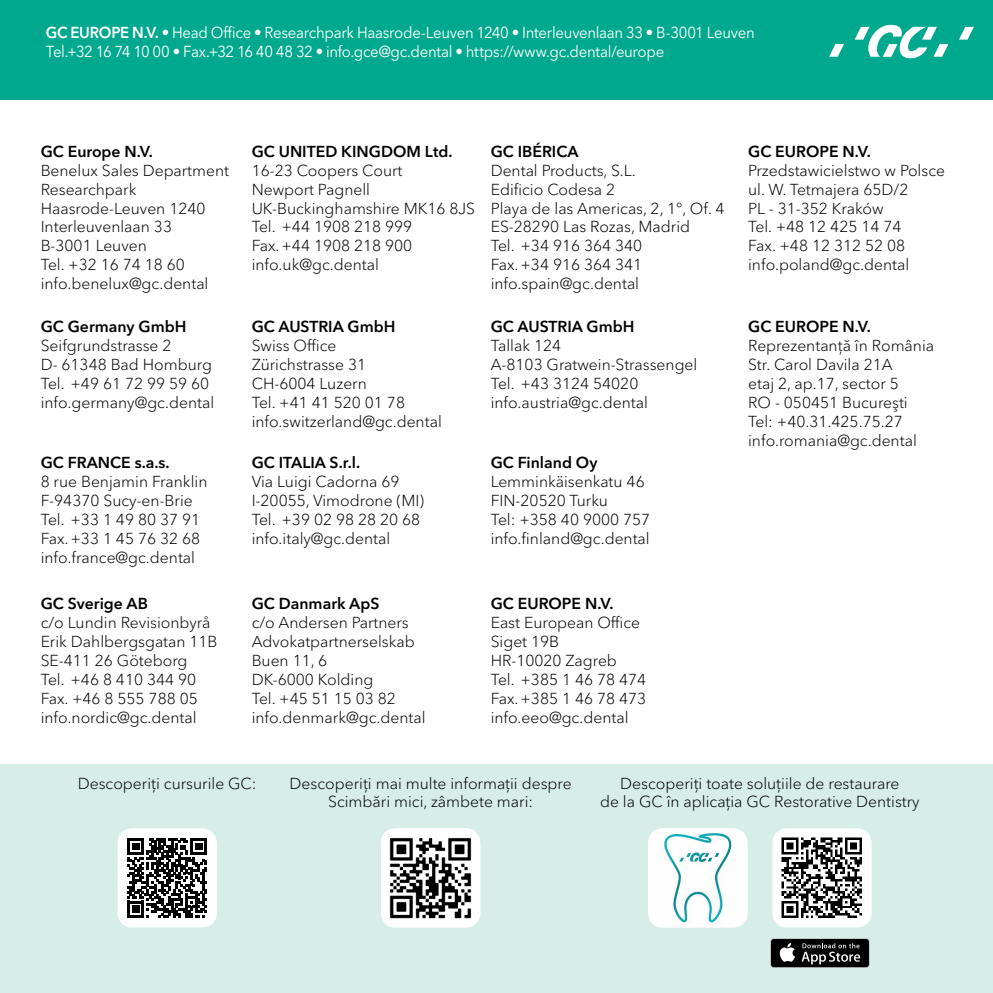
<style>
.page{position:relative;width:993px;height:993px;background:#fff}
.page>*{position:absolute;margin:0;border:0;box-sizing:border-box;transform-origin:0 0}
.t1{font:300 15.75px/18.9px "Avenir Next Cyr";color:#000}
.t2{font:600 15.75px "Avenir Next Cyr";color:#000}
.t3{font:15.75px/19.2px "Avenir Next Cyr";letter-spacing:-.02em;color:#fff;scale:.95 1}
.s1{font-weight:600}
.s2{font-weight:800}
</style>
<div class="page">
<div style="left:0;top:0;width:992px;height:99px;background:#00a88e"></div>
<svg style="left:959px;top:27px;width:14px;height:13px"></svg>
<svg style="left:854px;top:25px;width:94px;height:33px"></svg>
<svg style="left:829px;top:44px;width:14px;height:13px"></svg>
<div style="left:0;top:764px;width:992px;height:228px;background:#d6ede8"></div>
<img style="left:648px;top:828px;width:99px;height:99px">
<div style="left:117px;top:828px;width:100px;height:99px;background:#fff;border-radius:15px"></div>
<svg style="left:127px;top:838px;width:80px;height:79px"></svg>
<img style="left:381px;top:828px;width:99px;height:99px">
<img style="left:772px;top:828px;width:99px;height:99px">
<div style="left:770px;top:938px;width:99px;height:29px;background:#000;border-radius:3px"></div>
<div style="left:770px;top:938px;width:98px;height:28px;background:#000;border-radius:3px"></div>
<svg style="left:779px;top:943px;width:15px;height:18px"></svg>
<svg style="left:801px;top:943px;width:58px;height:21px"></svg>
<p class="t3" style="left:46px;top:23px;width:747px"><span class="s1">GC EUROPE N.V.</span> <span class="s2">•</span> Head Office • Researchpark Haasrode-Leuven 1240 • Interleuvenlaan 33 • B-3001 Leuven<br>Tel.+32 16 74 10 00 • Fax.+32 16 40 48 32 • info.gce@gc.dental • https://www.gc.dental/europe</p>
<p class="t2" style="left:41px;top:142px;width:114px">GC Europe N.V.</p>
<p class="t1" style="left:41px;top:161px;width:190px">Benelux Sales Department<br>Researchpark<br>Haasrode-Leuven 1240<br>Interleuvenlaan 33<br>B-3001 Leuven<br>Tel. +32 16 74 18 60 info.benelux@gc.dental</p>
<p class="t2" style="left:41px;top:317px;width:147px">GC Germany GmbH</p>
<p class="t1" style="left:41px;top:336px;width:175px">Seifgrundstrasse 2<br>D- 61348 Bad Homburg<br>Tel. +49 61 72 99 59 60 info.germany@gc.dental</p>
<p class="t2" style="left:41px;top:453px;width:130px">GC FRANCE s.a.s.</p>
<p class="t1" style="left:41px;top:472px;width:168px">8 rue Benjamin Franklin<br>F-94370 Sucy-en-Brie<br>Tel. +33 1 49 80 37 91<br>Fax.+33 1 45 76 32 68 info.france@gc.dental</p>
<p class="t2" style="left:41px;top:594px;width:109px">GC Sverige AB</p>
<p class="t1" style="left:41px;top:613px;width:178px">c/o Lundin Revisionbyrå<br>Erik Dahlbergsgatan 11B<br>SE-411 26 Göteborg<br>Tel. +46 8 410 344 90<br>Fax. +46 8 555 788 05 info.nordic@gc.dental</p>
<p class="t2" style="left:251px;top:142px;width:202px">GC UNITED KINGDOM Ltd.</p>
<p class="t1" style="left:251px;top:161px;width:225px">16-23 Coopers Court<br>Newport Pagnell<br>UK-Buckinghamshire MK16 8JS<br>Tel. +44 1908 218 999<br>Fax.+44 1908 218 900 info.uk@gc.dental</p>
<p class="t2" style="left:251px;top:317px;width:145px">GC AUSTRIA GmbH</p>
<p class="t1" style="left:251px;top:336px;width:192px">Swiss Office<br>Zürichstrasse 31<br>CH-6004 Luzern<br>Tel. +41 41 520 01 78 info.switzerland@gc.dental</p>
<p class="t2" style="left:251px;top:453px;width:110px">GC ITALIA S.r.l.</p>
<p class="t1" style="left:251px;top:472px;width:174px">Via Luigi Cadorna 69<br>I-20055, Vimodrone (MI)<br>Tel. +39 02 98 28 20 68 info.italy@gc.dental</p>
<p class="t2" style="left:490px;top:142px;width:89px">GC IBÉRICA</p>
<p class="t1" style="left:490px;top:161px;width:235px">Dental Products, S.L.<br>Edificio Codesa 2<br>Playa de las Americas, 2, 1°, Of. 4<br>ES-28290 Las Rozas, Madrid<br>Tel. +34 916 364 340<br>Fax.+34 916 364 341 info.spain@gc.dental</p>
<p class="t2" style="left:490px;top:317px;width:145px">GC AUSTRIA GmbH</p>
<p class="t1" style="left:490px;top:336px;width:208px">Tallak 124<br>A-8103 Gratwein-Strassengel<br>Tel. +43 3124 54020 info.austria@gc.dental</p>
<p class="t2" style="left:490px;top:453px;width:108px">GC Finland Oy</p>
<p class="t1" style="left:490px;top:472px;width:161px">Lemminkäisenkatu 46<br>FIN-20520 Turku<br>Tel: +358 40 9000 757 info.finland@gc.dental</p>
<p class="t2" style="left:251px;top:594px;width:129px">GC Danmark ApS</p>
<p class="t1" style="left:251px;top:613px;width:175px">c/o Andersen Partners<br>Advokatpartnerselskab<br>Buen 11, 6<br>DK-6000 Kolding<br>Tel. +45 51 15 03 82 info.denmark@gc.dental</p>
<p class="t2" style="left:490px;top:594px;width:124px">GC EUROPE N.V.</p>
<p class="t1" style="left:490px;top:613px;width:157px">East European Office<br>Siget 19B<br>HR-10020 Zagreb<br>Tel. +385 1 46 78 474<br>Fax.+385 1 46 78 473 info.eeo@gc.dental</p>
<p class="t2" style="left:747px;top:142px;width:124px">GC EUROPE N.V.</p>
<p class="t1" style="left:747px;top:161px;width:198px">Przedstawicielstwo w Polsce ul. W. Tetmajera 65D/2<br>PL - 31-352 Kraków<br>Tel. +48 12 425 14 74<br>Fax. +48 12 312 52 08 info.poland@gc.dental</p>
<p class="t2" style="left:747px;top:317px;width:124px">GC EUROPE N.V.</p>
<p class="t1" style="left:747px;top:336px;width:187px">Reprezentanță în România<br>Str. Carol Davila 21A<br>etaj 2, ap.17, sector 5<br>RO - 050451 Bucureşti<br>Tel: +40.31.425.75.27 info.romania@gc.dental</p>
<p class="t1" style="left:78px;top:773px;width:180px">Descoperiți cursurile GC:</p>
<p class="t1" style="left:289px;top:773px;width:283px;text-align:center">Descoperiți mai multe informații despre<br>Scimbări mici, zâmbete mari:</p>
<p class="t1" style="left:600px;top:773px;width:321px;text-align:center">Descoperiți toate soluțiile de restaurare<br>de la GC în aplicația GC Restorative Dentistry</p>
</div>
